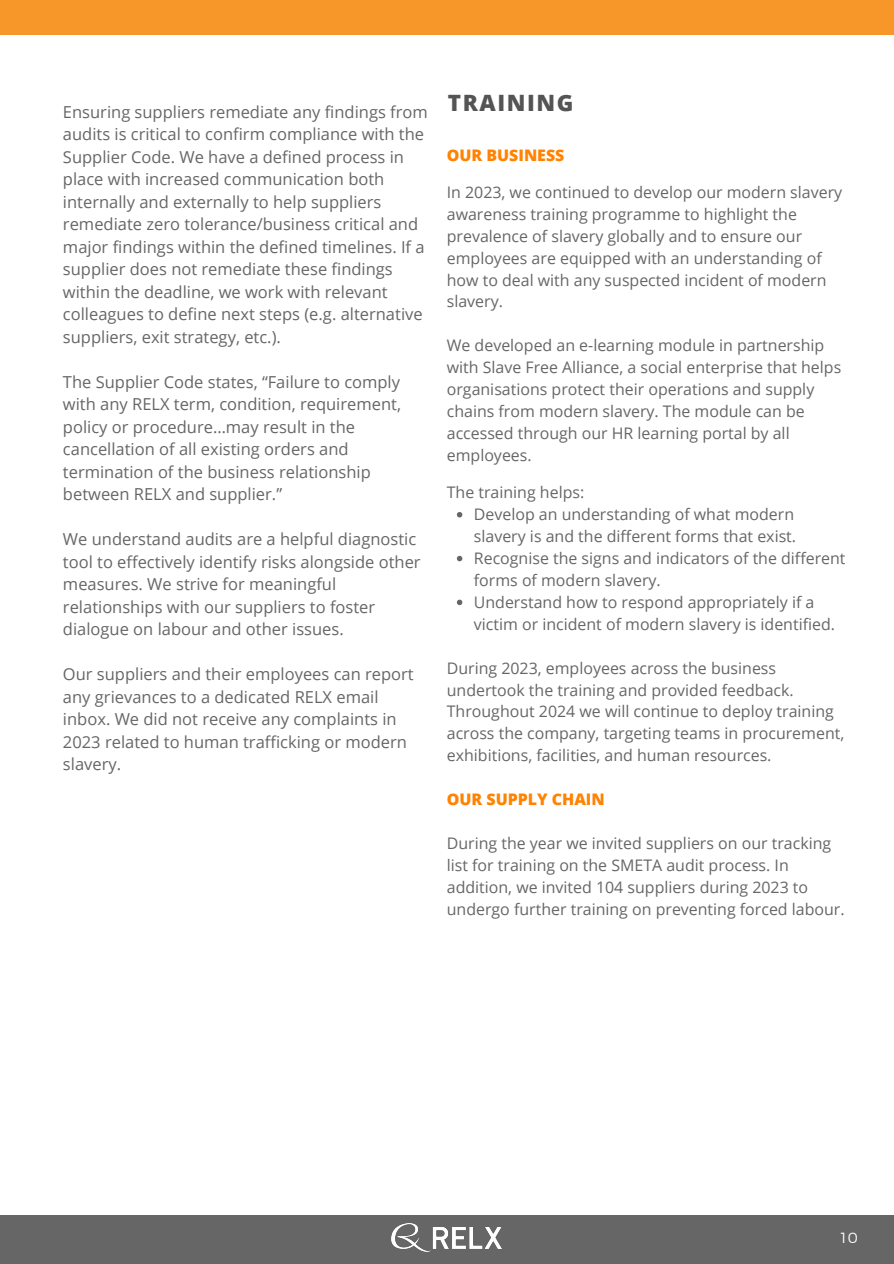
<style>
.page{position:relative;width:894px;height:1264px;background:#fff}
.page>*{position:absolute;margin:0;border:0;box-sizing:border-box;transform-origin:0 0}
.t1{font:800 22.5px "Open Sans";letter-spacing:.07em;color:#545454}
.t2{font:16.5px/22.5px "Open Sans";color:#666}
.t3{font:15.9px/21.9px "Open Sans";color:#666}
.t4{font:800 15.9px "Open Sans";color:#ff8200}
.t5{font:300 14.7px "Montserrat";color:#fff}
</style>
<div class="page">
<div style="left:0;top:0;width:893px;height:35px;background:#f7972a"></div>
<div style="left:0;top:1215px;width:893px;height:48px;background:#666"></div>
<img style="left:391px;top:1223px;width:110px;height:28px">
<svg style="left:456px;top:512px;width:6px;height:5px"></svg>
<svg style="left:456px;top:556px;width:6px;height:5px"></svg>
<svg style="left:456px;top:599px;width:6px;height:6px"></svg>
<p class="t2" style="left:63px;top:100px;width:366px">Ensuring suppliers remediate any findings from audits is critical to confirm compliance with the Supplier Code. We have a defined process in place with increased communication both internally and externally to help suppliers remediate zero tolerance/business critical and major findings within the defined timelines. If a supplier does not remediate these findings within the deadline, we work with relevant colleagues to define next steps (e.g. alternative suppliers, exit strategy, etc.).</p>
<p class="t2" style="left:63px;top:370px;width:339px">The Supplier Code states, “Failure to comply with any RELX term, condition, requirement, policy or procedure…may result in the cancellation of all existing orders and termination of the business relationship between RELX and supplier.”</p>
<p class="t2" style="left:63px;top:527px;width:359px">We understand audits are a helpful diagnostic tool to effectively identify risks alongside other measures. We strive for meaningful relationships with our suppliers to foster dialogue on labour and other issues.</p>
<p class="t2" style="left:63px;top:662px;width:352px">Our suppliers and their employees can report any grievances to a dedicated RELX email inbox. We did not receive any complaints in 2023 related to human trafficking or modern slavery.</p>
<h1 class="t1" style="left:447px;top:87px;width:127px">TRAINING</h1>
<p class="t4" style="left:446px;top:144px;width:119px">OUR BUSINESS</p>
<p class="t3" style="left:446px;top:181px;width:397px">In 2023, we continued to develop our modern slavery awareness training programme to highlight the prevalence of slavery globally and to ensure our employees are equipped with an understanding of how to deal with any suspected incident of modern slavery.</p>
<p class="t3" style="left:446px;top:334px;width:396px">We developed an e-learning module in partnership with Slave Free Alliance, a social enterprise that helps organisations protect their operations and supply chains from modern slavery. The module can be accessed through our HR learning portal by all employees.</p>
<p class="t3" style="left:474px;top:481px;width:373px;text-indent:-27px">The training helps:<br>Develop an understanding of what modern slavery is and the different forms that exist.<br>Recognise the signs and indicators of the different forms of modern slavery.<br>Understand how to respond appropriately if a victim or incident of modern slavery is identified.</p>
<p class="t3" style="left:446px;top:656px;width:399px">During 2023, employees across the business undertook the training and provided feedback.<br>Throughout 2024 we will continue to deploy training across the company, targeting teams in procurement, exhibitions, facilities, and human resources.</p>
<p class="t4" style="left:446px;top:788px;width:159px">OUR SUPPLY CHAIN</p>
<p class="t3" style="left:446px;top:831px;width:399px">During the year we invited suppliers on our tracking list for training on the SMETA audit process. In addition, we invited 104 suppliers during 2023 to undergo further training on preventing forced labour.</p>
<p class="t5" style="left:840px;top:1228px;width:19px">10</p>
</div>
